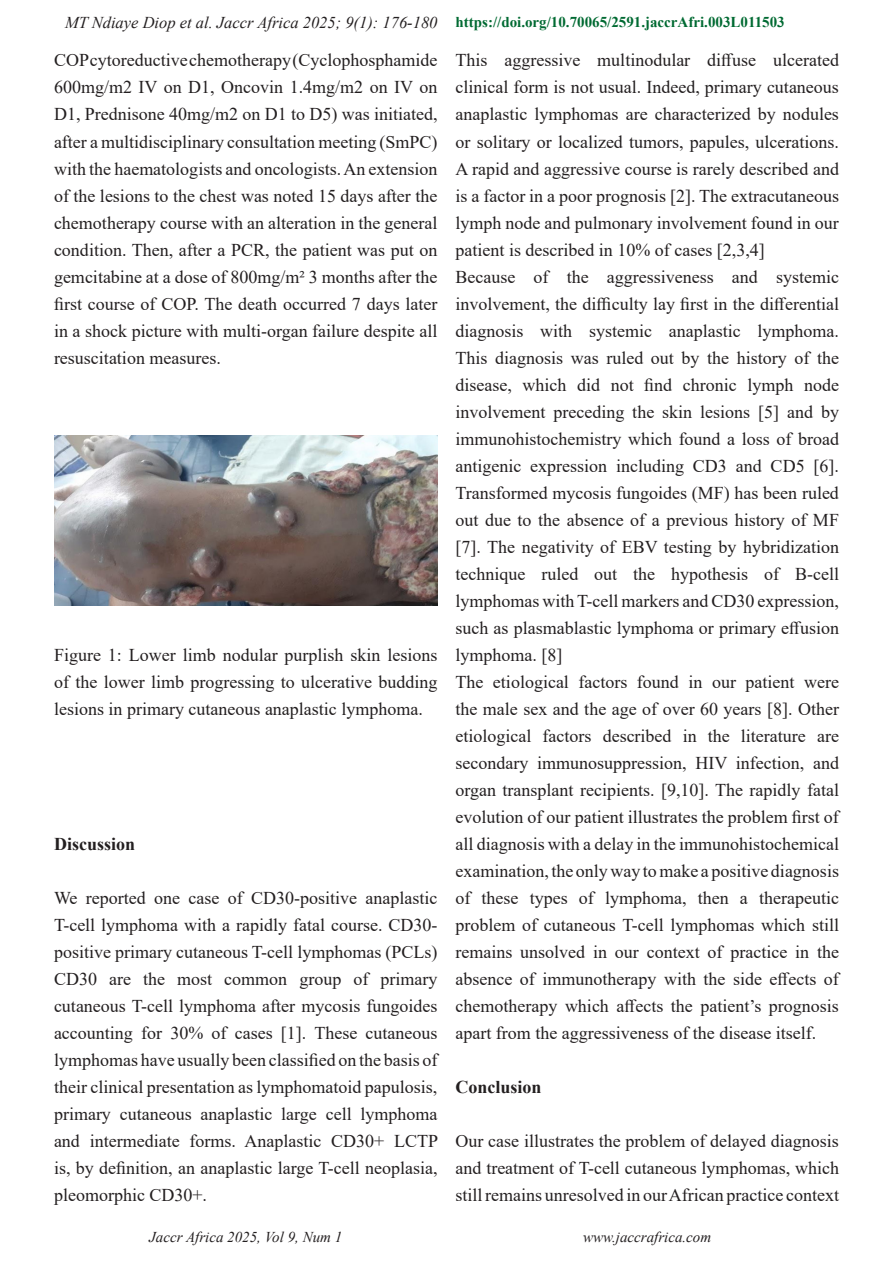
<style>
.page{position:relative;width:893px;height:1263px;background:#fff}
.page>*{position:absolute;margin:0;border:0;box-sizing:border-box;transform-origin:0 0}
.t1{font:18px/27px "Times New Roman";color:#231f20;text-align:justify}
.t2{font:700 18px "Times New Roman";color:#231f20}
.t3{font:700 15px "Times New Roman";color:#016a32}
.t4{font:italic 15px "Times New Roman";color:#231f20}
.s1{font-weight:400;font-style:italic;font-size:16.5px;color:#231f20}
</style>
<div class="page">
<img style="left:54px;top:436px;width:383px;height:170px">
<p class="t3" style="left:65px;top:11px;width:721px"><span class="s1">MT Ndiaye Diop et al. Jaccr Africa 2025; 9(1): 176-180</span> https://doi.org/10.70065/2591.jaccrAfri.003L011503</p>
<p class="t1" style="left:54px;top:46px;width:385px">COP cytoreductive chemotherapy (Cyclophosphamide 600mg/m2 IV on D1, Oncovin 1.4mg/m2 on IV on D1, Prednisone 40mg/m2 on D1 to D5) was initiated, after a multidisciplinary consultation meeting (SmPC) with the haematologists and oncologists. An extension of the lesions to the chest was noted 15 days after the chemotherapy course with an alteration in the general condition. Then, after a PCR, the patient was put on gemcitabine at a dose of 800mg/m² 3 months after the first course of COP. The death occurred 7 days later in a shock picture with multi-organ failure despite all resuscitation measures.</p>
<p class="t1" style="left:455px;top:46px;width:385px">This aggressive multinodular diffuse ulcerated clinical form is not usual. Indeed, primary cutaneous anaplastic lymphomas are characterized by nodules or solitary or localized tumors, papules, ulcerations.<br>A rapid and aggressive course is rarely described and is a factor in a poor prognosis [2]. The extracutaneous lymph node and pulmonary involvement found in our patient is described in 10% of cases [2,3,4]</p>
<p class="t1" style="left:455px;top:262px;width:385px">Because of the aggressiveness and systemic involvement, the difficulty lay first in the differential diagnosis with systemic anaplastic lymphoma.<br>This diagnosis was ruled out by the history of the disease, which did not find chronic lymph node involvement preceding the skin lesions [5] and by immunohistochemistry which found a loss of broad antigenic expression including CD3 and CD5 [6].<br>Transformed mycosis fungoides (MF) has been ruled out due to the absence of a previous history of MF [7]. The negativity of EBV testing by hybridization technique ruled out the hypothesis of B-cell lymphomas with T-cell markers and CD30 expression, such as plasmablastic lymphoma or primary effusion lymphoma. [8]</p>
<p class="t1" style="left:455px;top:667px;width:385px">The etiological factors found in our patient were the male sex and the age of over 60 years [8]. Other etiological factors described in the literature are secondary immunosuppression, HIV infection, and organ transplant recipients. [9,10]. The rapidly fatal evolution of our patient illustrates the problem first of all diagnosis with a delay in the immunohistochemical examination, the only way to make a positive diagnosis of these types of lymphoma, then a therapeutic problem of cutaneous T-cell lymphomas which still remains unsolved in our context of practice in the absence of immunotherapy with the side effects of chemotherapy which affects the patient’s prognosis apart from the aggressiveness of the disease itself.</p>
<p class="t2" style="left:455px;top:1073px;width:88px">Conclusion</p>
<p class="t1" style="left:54px;top:640px;width:385px">Figure 1: Lower limb nodular purplish skin lesions of the lower limb progressing to ulcerative budding lesions in primary cutaneous anaplastic lymphoma.</p>
<p class="t2" style="left:54px;top:830px;width:83px">Discussion</p>
<p class="t1" style="left:54px;top:883px;width:386px">We reported one case of CD30-positive anaplastic T-cell lymphoma with a rapidly fatal course. CD30- positive primary cutaneous T-cell lymphomas (PCLs)<br>CD30 are the most common group of primary cutaneous T-cell lymphoma after mycosis fungoides accounting for 30% of cases [1]. These cutaneous lymphomas have usually been classified on the basis of their clinical presentation as lymphomatoid papulosis, primary cutaneous anaplastic large cell lymphoma and intermediate forms. Anaplastic CD30+ LCTP is, by definition, an anaplastic large T-cell neoplasia, pleomorphic CD30+.</p>
<p class="t1" style="left:455px;top:1126px;width:385px">Our case illustrates the problem of delayed diagnosis and treatment of T-cell cutaneous lymphomas, which still remains unresolved in our African practice context</p>
<p class="t4" style="left:149px;top:1227px;width:195px">Jaccr Africa 2025, Vol 9, Num 1</p>
<p class="t4" style="left:583px;top:1227px;width:130px">www.jaccrafrica.com</p>
</div>
